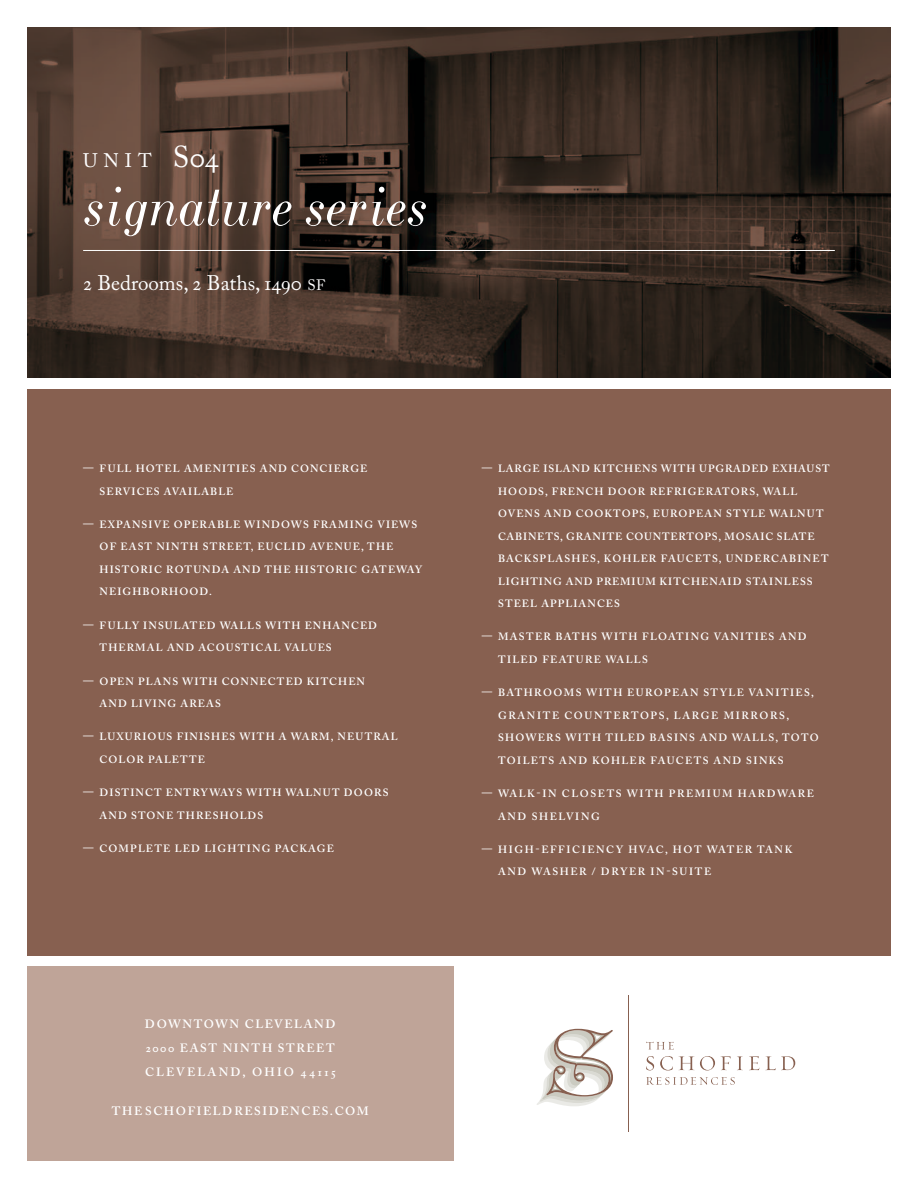
<style>
.page{position:relative;width:918px;height:1188px;background:#fff}
.page>*{position:absolute;margin:0;border:0;box-sizing:border-box;transform-origin:0 0}
.t1{font:italic 54px "Bodoni ZL";color:#fff}
.t2{font:21px "Adobe Caslon Pro";color:#fff}
.t3{font:19.5px "Adobe Caslon Pro";color:#fff}
.t4{font:600 12px "Adobe Caslon Pro";letter-spacing:.135em;color:#fff}
.t5{font:600 12px "Adobe Caslon Pro";letter-spacing:.185em;color:#fff}
.t6{font:600 10.5px/22.5px "Adobe Caslon Pro";letter-spacing:.105em;color:#fff}
.t7{font:600 10.5px/22.5px "Adobe Caslon Pro";letter-spacing:.135em;color:#fff}
.t8{font:600 10.5px/22.5px "Adobe Caslon Pro";letter-spacing:.155em;color:#fff}
.t9{font:600 10.5px/22.5px "Adobe Caslon Pro";letter-spacing:.125em;color:#fff}
.s1{font-size:30px}
.s2{font-size:15px}
</style>
<div class="page">
<img style="left:27px;top:27px;width:864px;height:351px">
<hr style="left:83px;top:250px;width:752px;height:1px;background:#fff">
<div style="left:27px;top:389px;width:864px;height:567px;background:#876050"></div>
<div style="left:27px;top:967px;width:427px;height:194px;background:#bfa498"></div>
<svg style="left:537px;top:1029px;width:76px;height:77px"></svg>
<hr style="left:629px;top:996px;width:1px;height:136px;background:#876050">
<svg style="left:646px;top:1042px;width:28px;height:8px"></svg>
<svg style="left:646px;top:1056px;width:8px;height:14px"></svg>
<svg style="left:660px;top:1056px;width:13px;height:14px"></svg>
<svg style="left:679px;top:1056px;width:15px;height:14px"></svg>
<svg style="left:700px;top:1056px;width:15px;height:14px"></svg>
<svg style="left:721px;top:1056px;width:10px;height:14px"></svg>
<svg style="left:737px;top:1056px;width:6px;height:14px"></svg>
<svg style="left:749px;top:1056px;width:10px;height:14px"></svg>
<svg style="left:765px;top:1056px;width:30px;height:14px"></svg>
<svg style="left:646px;top:1077px;width:89px;height:8px"></svg>
<p class="t3" style="left:83px;top:149px;width:137px">UNIT <span class="s1">S04</span></p>
<p class="t1" style="left:83px;top:173px;width:346px">signature series</p>
<p class="t2" style="left:83px;top:270px;width:244px">2 Bedrooms, 2 Baths, 1490 <span class="s2">SF</span></p>
<p class="t6" style="left:100px;top:457px;width:269px;text-indent:-16px">— FULL HOTEL AMENITIES AND CONCIERGE<br>SERVICES AVAILABLE</p>
<p class="t6" style="left:100px;top:513px;width:324px;text-indent:-16px">— EXPANSIVE OPERABLE WINDOWS FRAMING VIEWS OF EAST NINTH STREET, EUCLID AVENUE, THE HISTORIC ROTUNDA AND THE HISTORIC GATEWAY NEIGHBORHOOD.</p>
<p class="t6" style="left:100px;top:614px;width:279px;text-indent:-16px">— FULLY INSULATED WALLS WITH ENHANCED<br>THERMAL AND ACOUSTICAL VALUES</p>
<p class="t6" style="left:100px;top:670px;width:267px;text-indent:-16px">— OPEN PLANS WITH CONNECTED KITCHEN<br>AND LIVING AREAS</p>
<p class="t6" style="left:100px;top:725px;width:300px;text-indent:-16px">— LUXURIOUS FINISHES WITH A WARM, NEUTRAL<br>COLOR PALETTE</p>
<p class="t6" style="left:100px;top:781px;width:290px;text-indent:-16px">— DISTINCT ENTRYWAYS WITH WALNUT DOORS<br>AND STONE THRESHOLDS</p>
<p class="t6" style="left:83px;top:837px;width:252px">— COMPLETE LED LIGHTING PACKAGE</p>
<p class="t4" style="left:145px;top:1016px;width:192px">DOWNTOWN CLEVELAND</p>
<p class="t4" style="left:146px;top:1040px;width:191px">2000 EAST NINTH STREET</p>
<p class="t5" style="left:145px;top:1064px;width:192px">CLEVELAND, OHIO 44115</p>
<p class="t4" style="left:112px;top:1103px;width:259px">THESCHOFIELDRESIDENCES.COM</p>
<p class="t6" style="left:498px;top:457px;width:333px;text-indent:-16px">— LARGE ISLAND KITCHENS WITH UPGRADED EXHAUST HOODS, FRENCH DOOR REFRIGERATORS, WALL OVENS AND COOKTOPS, EUROPEAN STYLE WALNUT CABINETS, GRANITE COUNTERTOPS, MOSAIC SLATE BACKSPLASHES, KOHLER FAUCETS, UNDERCABINET LIGHTING AND PREMIUM KITCHENAID STAINLESS STEEL APPLIANCES</p>
<p class="t9" style="left:498px;top:626px;width:310px;text-indent:-16px">— MASTER BATHS WITH FLOATING VANITIES AND<br>TILED FEATURE WALLS</p>
<p class="t7" style="left:498px;top:681px;width:322px;text-indent:-16px">— BATHROOMS WITH EUROPEAN STYLE VANITIES, GRANITE COUNTERTOPS, LARGE MIRRORS, SHOWERS WITH TILED BASINS AND WALLS, TOTO TOILETS AND KOHLER FAUCETS AND SINKS</p>
<p class="t8" style="left:498px;top:782px;width:318px;text-indent:-16px">— WALK-IN CLOSETS WITH PREMIUM HARDWARE<br>AND SHELVING</p>
<p class="t8" style="left:498px;top:838px;width:296px;text-indent:-16px">— HIGH-EFFICIENCY HVAC, HOT WATER TANK<br>AND WASHER / DRYER IN-SUITE</p>
</div>
